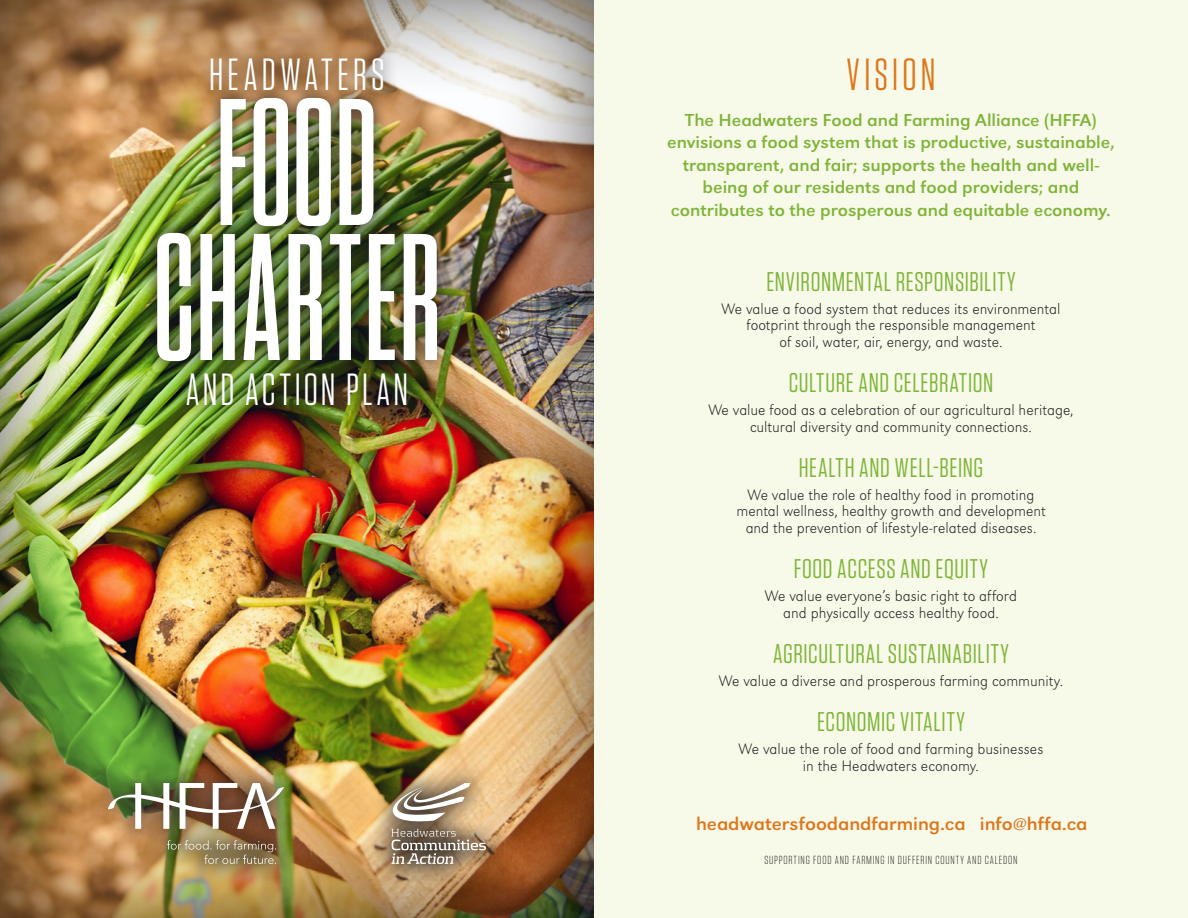
<style>
.page{position:relative;width:1188px;height:918px;background:#fff}
.page>*{position:absolute;margin:0;border:0;box-sizing:border-box;transform-origin:0 0}
.t1{font:180px/135px "Tungsten Compressed Semibld";letter-spacing:.02em;color:#fff;text-align:center}
.t2{font:45px "Tungsten Narrow";letter-spacing:.08em;color:#fff}
.t3{font:45px "Tungsten Narrow";letter-spacing:.095em;color:#de761b}
.t4{font:27px "Tungsten";letter-spacing:.025em;color:#7fb438}
.t5{font:expanded 19.2px "URW Grotesk T";color:#de761b}
.t6{font:expanded 18px/22.5px "URW Grotesk T";color:#7fb438;text-align:center}
.t7{font:15.75px/16.5px "URW Grotesk T Extr Ligh";color:#231f20;text-align:center}
.t8{font:300 11.7px "Tungsten";letter-spacing:.07em;color:#231f20}
.s1{color:#f7fae9}
</style>
<div class="page">
<div style="left:594px;top:0;width:594px;height:918px;background:#f7fae9"></div>
<div style="left:0;top:0;width:595px;height:918px;background:#231f20;opacity:.75"></div>
<div style="left:87px;top:761px;width:217px;height:125px;background:#231f20;opacity:.9"></div>
<img style="left:108px;top:783px;width:176px;height:46px">
<svg style="left:167px;top:840px;width:109px;height:24px;background:#95845c"></svg>
<div style="left:370px;top:761px;width:137px;height:125px;background:#231f20;opacity:.9"></div>
<img style="left:368px;top:783px;width:118px;height:81px">
<div style="left:142px;top:43px;width:310px;height:377px;background:#231f20;opacity:.9"></div>
<h2 class="t2" style="left:209px;top:52px;width:177px">HEADWATERS</h2>
<h1 class="t1" style="left:154px;top:103px;width:288px">FOOD<br>CHARTER</h1>
<h2 class="t2" style="left:186px;top:367px;width:224px">AND ACTION PLAN</h2>
<h2 class="t3" style="left:847px;top:52px;width:90px">VISION</h2>
<p class="t6" style="left:667px;top:109px;width:449px">The Headwaters Food and Farming Alliance (HFFA) envisions a food system that is productive, sustainable, transparent, and fair; supports the health and well&shy;being of our residents and food providers; and contributes to the prosperous and equitable economy.</p>
<h3 class="t4" style="left:766px;top:267px;width:251px">ENVIRONMENTAL RESPONSIBILITY</h3>
<p class="t7" style="left:722px;top:300px;width:340px">We value a food system that reduces its environmental footprint through the responsible management<br>of soil, water, air, energy, and waste.</p>
<h3 class="t4" style="left:789px;top:369px;width:206px">CULTURE AND CELEBRATION</h3>
<p class="t7" style="left:708px;top:402px;width:367px">We value food as a celebration of our agricultural heritage, cultural diversity and community connections.</p>
<h3 class="t4" style="left:799px;top:453px;width:186px">HEALTH AND WELL-BEING</h3>
<p class="t7" style="left:736px;top:486px;width:311px">We value the role of healthy food in promoting mental wellness, healthy growth and development and the prevention of lifestyle-related diseases.</p>
<h3 class="t4" style="left:794px;top:555px;width:196px">FOOD ACCESS AND EQUITY</h3>
<p class="t7" style="left:765px;top:588px;width:254px">We value everyone’s basic right to afford and physically access healthy food.</p>
<h3 class="t4" style="left:773px;top:639px;width:237px">AGRICULTURAL SUSTAINABILITY</h3>
<p class="t7" style="left:719px;top:672px;width:346px">We value a diverse and prosperous farming community.</p>
<h3 class="t4" style="left:817px;top:708px;width:149px">ECONOMIC VITALITY</h3>
<p class="t7" style="left:739px;top:741px;width:306px">We value the role of food and farming businesses in the Headwaters economy.</p>
<p class="t5" style="left:647px;top:813px;width:442px"><span class="s1">www.</span>headwatersfoodandfarming.ca info@hffa.ca</p>
<p class="t8" style="left:764px;top:854px;width:255px">SUPPORTING FOOD AND FARMING IN DUFFERIN COUNTY AND CALEDON</p>
</div>
